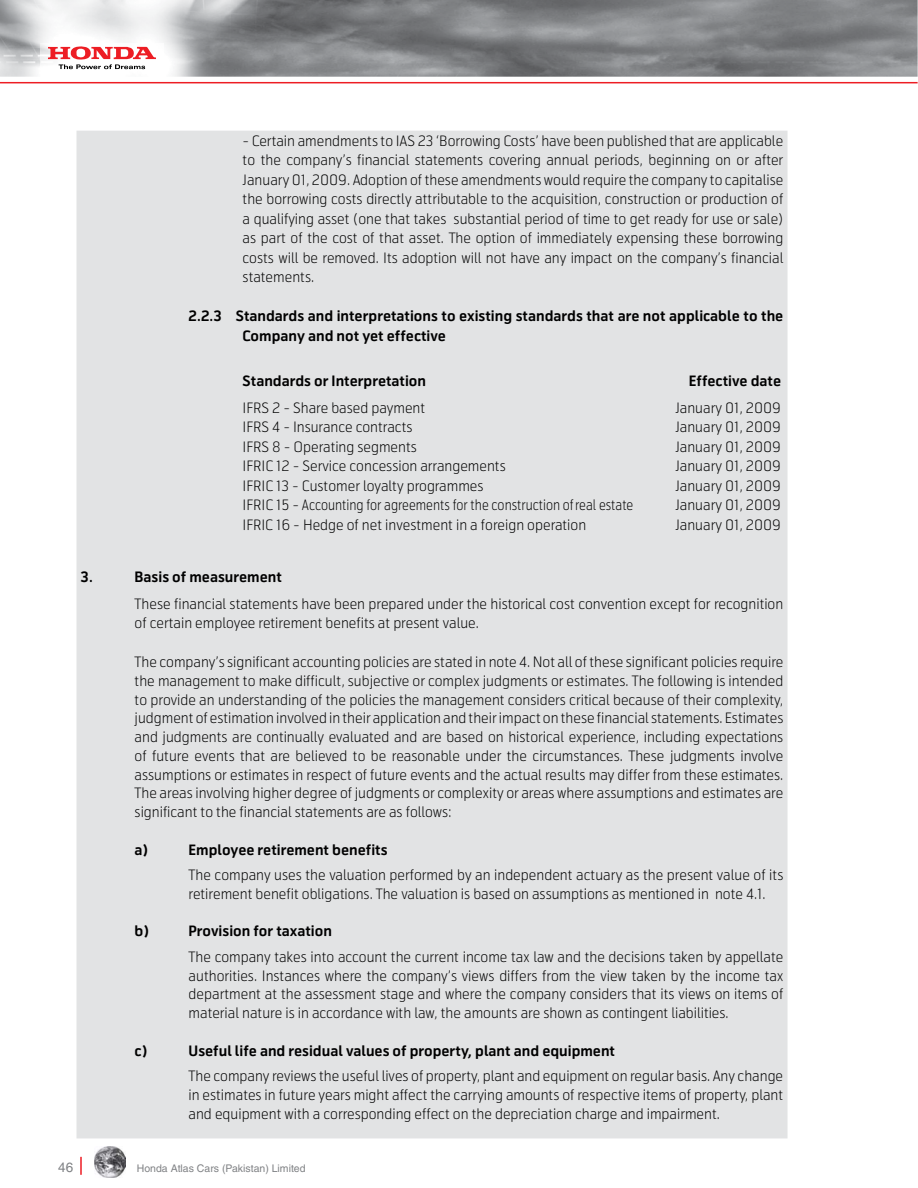
<style>
.page{position:relative;width:918px;height:1188px;background:#fff}
.page>*{position:absolute;margin:0;border:0;box-sizing:border-box;transform-origin:0 0}
.t1{font:300 14.25px/18.8px "Telenor";color:#000;text-align:justify}
.t2{font:700 14.25px/19.5px "Telenor";color:#000}
.t3{font:13.5px "Helvetica";color:#808285}
.t4{font:10.5px "Helvetica";color:#808285}
</style>
<div class="page">
<img style="left:0;top:0;width:918px;height:77px">
<hr style="left:0;top:82px;width:918px;height:1px;background:#ed1d24">
<svg style="left:80px;top:1157px;width:2px;height:18px"></svg>
<img style="left:40px;top:44px;width:124px;height:27px">
<svg style="left:48px;top:46px;width:108px;height:23px"></svg>
<div style="left:81px;top:135px;width:702px;height:999px;background:#e2e3e4"></div>
<div style="left:77px;top:131px;width:711px;height:1007px;border:9px solid #e2e3e4"></div>
<img style="left:95px;top:1146px;width:31px;height:32px">
<p class="t1" style="left:243px;top:131px;width:542px;line-height:19.5px">- Certain amendments to IAS 23 ‘Borrowing Costs’ have been published that are applicable to the company’s financial statements covering annual periods, beginning on or after January 01, 2009. Adoption of these amendments would require the company to capitalise the borrowing costs directly attributable to the acquisition, construction or production of a qualifying asset (one that takes substantial period of time to get ready for use or sale) as part of the cost of that asset. The option of immediately expensing these borrowing costs will be removed. Its adoption will not have any impact on the company’s financial statements.</p>
<p class="t2" style="left:243px;top:307px;width:542px;text-indent:-54px">2.2.3 Standards and interpretations to existing standards that are not applicable to the<br>Company and not yet effective</p>
<p class="t2" style="left:243px;top:372px;width:185px">Standards or Interpretation</p>
<p class="t2" style="left:689px;top:372px;width:94px">Effective date</p>
<p class="t1" style="left:243px;top:398px;width:184px">IFRS 2 - Share based payment</p>
<p class="t1" style="left:675px;top:398px;width:107px">January 01, 2009</p>
<p class="t1" style="left:243px;top:418px;width:171px">IFRS 4 - Insurance contracts</p>
<p class="t1" style="left:675px;top:418px;width:107px">January 01, 2009</p>
<p class="t1" style="left:243px;top:437px;width:176px">IFRS 8 - Operating segments</p>
<p class="t1" style="left:675px;top:437px;width:107px">January 01, 2009</p>
<p class="t1" style="left:243px;top:457px;width:265px">IFRIC 12 - Service concession arrangements</p>
<p class="t1" style="left:675px;top:457px;width:107px">January 01, 2009</p>
<p class="t1" style="left:243px;top:476px;width:242px">IFRIC 13 - Customer loyalty programmes</p>
<p class="t1" style="left:675px;top:476px;width:107px">January 01, 2009</p>
<p class="t1" style="left:243px;top:496px;width:392px">IFRIC 15 - Accounting for agreements for the construction of real estate</p>
<p class="t1" style="left:675px;top:496px;width:107px">January 01, 2009</p>
<p class="t1" style="left:243px;top:515px;width:345px">IFRIC 16 - Hedge of net investment in a foreign operation</p>
<p class="t1" style="left:675px;top:515px;width:107px">January 01, 2009</p>
<p class="t2" style="left:81px;top:568px;width:14px">3.</p>
<p class="t2" style="left:135px;top:568px;width:149px">Basis of measurement</p>
<p class="t1" style="left:135px;top:594px;width:650px;line-height:19.5px">These financial statements have been prepared under the historical cost convention except for recognition of certain employee retirement benefits at present value.</p>
<p class="t1" style="left:135px;top:653px;width:650px">The company’s significant accounting policies are stated in note 4. Not all of these significant policies require the management to make difficult, subjective or complex judgments or estimates. The following is intended to provide an understanding of the policies the management considers critical because of their complexity, judgment of estimation involved in their application and their impact on these financial statements. Estimates and judgments are continually evaluated and are based on historical experience, including expectations of future events that are believed to be reasonable under the circumstances. These judgments involve assumptions or estimates in respect of future events and the actual results may differ from these estimates.<br>The areas involving higher degree of judgments or complexity or areas where assumptions and estimates are significant to the financial statements are as follows:</p>
<p class="t2" style="left:135px;top:840px;width:15px">a)</p>
<p class="t2" style="left:189px;top:840px;width:201px">Employee retirement benefits</p>
<p class="t1" style="left:189px;top:866px;width:596px">The company uses the valuation performed by an independent actuary as the present value of its retirement benefit obligations. The valuation is based on assumptions as mentioned in note 4.1.</p>
<p class="t2" style="left:135px;top:922px;width:16px">b)</p>
<p class="t2" style="left:189px;top:922px;width:145px">Provision for taxation</p>
<p class="t1" style="left:189px;top:948px;width:596px">The company takes into account the current income tax law and the decisions taken by appellate authorities. Instances where the company’s views differs from the view taken by the income tax department at the assessment stage and where the company considers that its views on items of material nature is in accordance with law, the amounts are shown as contingent liabilities.</p>
<p class="t2" style="left:135px;top:1041px;width:14px">c)</p>
<p class="t2" style="left:189px;top:1041px;width:428px">Useful life and residual values of property, plant and equipment</p>
<p class="t1" style="left:189px;top:1067px;width:596px">The company reviews the useful lives of property, plant and equipment on regular basis. Any change in estimates in future years might affect the carrying amounts of respective items of property, plant and equipment with a corresponding effect on the depreciation charge and impairment.</p>
<p class="t3" style="left:58px;top:1160px;width:17px">46</p>
<p class="t4" style="left:137px;top:1162px;width:170px">Honda Atlas Cars (Pakistan) Limited</p>
</div>
